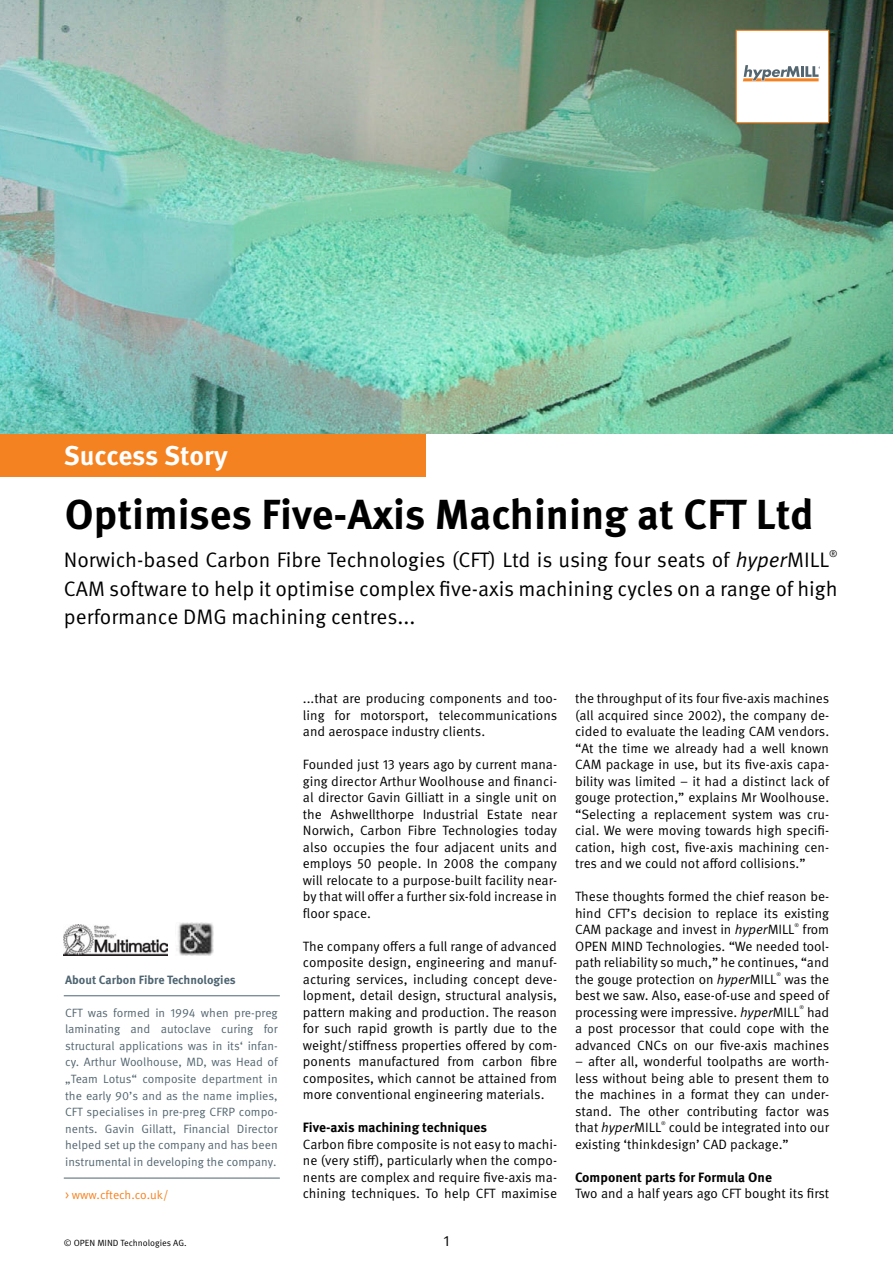
<style>
.page{position:relative;width:893px;height:1263px;background:#fff}
.page>*{position:absolute;margin:0;border:0;box-sizing:border-box;transform-origin:0 0}
.t1{font:700 42px "Meta Pro";color:#000}
.t2{font:700 27px "Meta Pro";letter-spacing:-.005em;color:#fff}
.Body_NEU{font:21px/28.5px "Meta Pro";color:#000}
.t3{font:15px "Meta Pro";color:#000}
.Body_NEU-2{font:13.5px/16.5px "Meta Pro";letter-spacing:-.005em;color:#000;text-align:justify}
.Body_NEU-3{font:700 13.5px "Meta Pro";color:#000}
.Randtext{font:12px/16.5px "Meta Pro";color:#546670;text-align:justify}
.Body_NEU-4{font:700 12px "Meta Pro";color:#4e6470}
.Body_NEU-5{font:12px "Meta Pro";color:#f58220}
.Body_NEU-6{font:9.6px "Meta Pro";color:#000}
.t4{font:9px "Meta Pro";color:#000}
.Body_NEU-7{font:5.25px "Meta Pro";color:#000}
.s1{font-style:italic}
</style>
<div class="page">
<img style="left:0;top:0;width:893px;height:434px">
<hr style="left:64px;top:1178px;width:216px;height:1px;background:#4e6470">
<hr style="left:64px;top:995px;width:216px;height:1px;background:#4e6470">
<img style="left:176px;top:923px;width:38px;height:33px">
<div style="left:0;top:434px;width:425px;height:42px;background:#f58220"></div>
<div style="left:736px;top:30px;width:93px;height:93px;background:#fff;border:1px solid #f58220"></div>
<svg style="left:743px;top:65px;width:77px;height:16px"></svg>
<img style="left:64px;top:925px;width:104px;height:31px">
<p class="t2" style="left:64px;top:439px;width:166px">Success Story</p>
<p class="t1" style="left:65px;top:488px;width:750px">Optimises Five-Axis Machining at CFT Ltd</p>
<p class="Body_NEU" style="left:64px;top:546px;width:767px">Norwich-based Carbon Fibre Technologies (CFT) Ltd is using four seats of <span class="s1">hyper</span>MILL</p>
<p class="Body_NEU-6" style="left:829px;top:548px;width:10px">®</p>
<p class="Body_NEU" style="left:64px;top:575px;width:775px">CAM software to help it optimise complex five-axis machining cycles on a range of high performance DMG machining centres...</p>
<p class="Body_NEU-4" style="left:65px;top:972px;width:172px">About Carbon Fibre Technologies</p>
<p class="Randtext" style="left:65px;top:1005px;width:214px">CFT was formed in 1994 when pre-preg laminating and autoclave curing for structural applications was in its‘ infan&shy;cy. Arthur Woolhouse, MD, was Head of „Team Lotus“ composite department in the early 90’s and as the name implies, CFT specialises in pre-preg CFRP compo&shy;nents. Gavin Gillatt, Financial Director helped set up the company and has been instrumental in developing the company.</p>
<p class="Body_NEU-5" style="left:65px;top:1187px;width:105px">&gt; www.cftech.co.uk/</p>
<p class="Body_NEU-2" style="left:303px;top:690px;width:256px">...that are producing components and too&shy;ling for motorsport, telecommunications and aerospace industry clients.</p>
<p class="Body_NEU-2" style="left:303px;top:756px;width:256px">Founded just 13 years ago by current mana&shy;ging director Arthur Woolhouse and financi&shy;al director Gavin Gilliatt in a single unit on the Ashwellthorpe Industrial Estate near Norwich, Carbon Fibre Technologies today also occupies the four adjacent units and employs 50 people. In 2008 the company will relocate to a purpose-built facility near&shy;by that will offer a further six-fold increase in floor space.</p>
<p class="Body_NEU-2" style="left:303px;top:938px;width:256px">The company offers a full range of advanced composite design, engineering and manuf&shy;acturing services, including concept deve&shy;lopment, detail design, structural analysis, pattern making and production. The reason for such rapid growth is partly due to the weight/stiffness properties offered by com&shy;ponents manufactured from carbon fibre composites, which cannot be attained from more conventional engineering materials.</p>
<p class="Body_NEU-3" style="left:303px;top:1119px;width:186px">Five-axis machining techniques</p>
<p class="Body_NEU-2" style="left:303px;top:1136px;width:256px">Carbon fibre composite is not easy to machi&shy;ne (very stiff), particularly when the compo&shy;nents are complex and require five-axis ma&shy;chining techniques. To help CFT maximise</p>
<p class="t4" style="left:64px;top:1237px;width:124px">© OPEN MIND Technologies AG.</p>
<p class="t3" style="left:444px;top:1232px;width:7px">1</p>
<p class="Body_NEU-2" style="left:575px;top:690px;width:256px">the throughput of its four five-axis machines (all acquired since 2002), the company de&shy;cided to evaluate the leading CAM vendors. “At the time we already had a well known CAM package in use, but its five-axis capa&shy;bility was limited – it had a distinct lack of gouge protection,” explains Mr Woolhouse. “Selecting a replacement system was cru&shy;cial. We were moving towards high specifi&shy;cation, high cost, five-axis machining cen&shy;tres and we could not afford collisions.”</p>
<p class="Body_NEU-2" style="left:575px;top:888px;width:256px">These thoughts formed the chief reason be&shy;hind CFT’s decision to replace its existing CAM package and invest in <span class="s1">hyper</span>MILL</p>
<p class="Body_NEU-7" style="left:794px;top:922px;width:6px">®</p>
<p class="Body_NEU-2" style="left:575px;top:921px;width:256px;text-indent:228px">from OPEN MIND Technologies. “We needed tool&shy;path reliability so much,” he continues, “and the gouge protection on <span class="s1">hyper</span>MILL</p>
<p class="Body_NEU-7" style="left:776px;top:971px;width:6px">®</p>
<p class="Body_NEU-2" style="left:575px;top:971px;width:256px;text-indent:209px">was the best we saw. Also, ease-of-use and speed of processing were impressive. <span class="s1">hyper</span>MILL</p>
<p class="Body_NEU-7" style="left:800px;top:1004px;width:6px">®</p>
<p class="Body_NEU-2" style="left:575px;top:1004px;width:256px;text-indent:232px">had a post processor that could cope with the advanced CNCs on our five-axis machines</p>
<p class="Body_NEU-2" style="left:575px;top:1053px;width:256px">– after all, wonderful toolpaths are worth&shy;less without being able to present them to the machines in a format they can under&shy;stand. The other contributing factor was that <span class="s1">hyper</span>MILL</p>
<p class="Body_NEU-7" style="left:661px;top:1120px;width:6px">®</p>
<p class="Body_NEU-2" style="left:575px;top:1119px;width:256px;text-indent:94px">could be integrated into our existing ‘thinkdesign’ CAD package.”</p>
<p class="Body_NEU-3" style="left:575px;top:1169px;width:198px">Component parts for Formula One</p>
<p class="Body_NEU-2" style="left:575px;top:1185px;width:256px">Two and a half years ago CFT bought its first</p>
</div>
